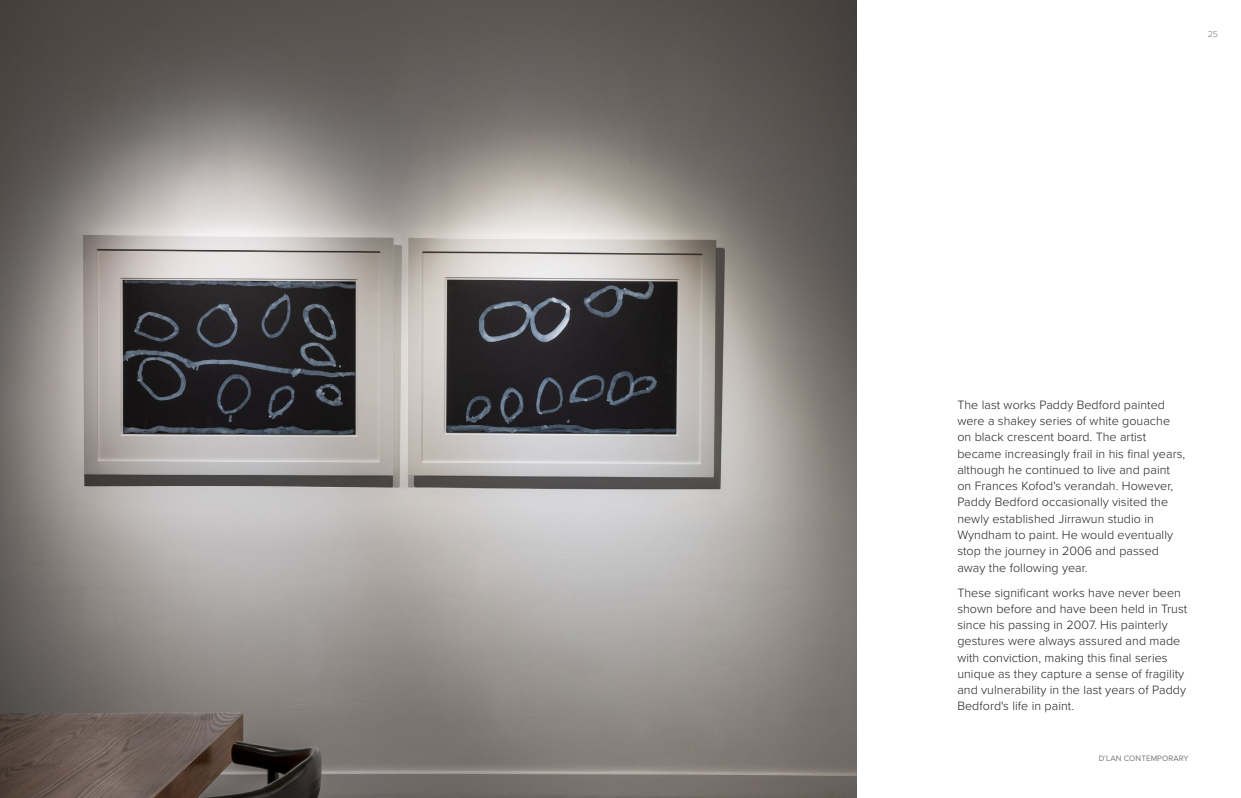
<style>
.page{position:relative;width:1241px;height:798px;background:#fff}
.page>*{position:absolute;margin:0;border:0;box-sizing:border-box;transform-origin:0 0}
.essay_text{font:300 12.5px/16.2px "Proxima Nova";letter-spacing:.005em;color:#231f20}
.t1{font:300 8.75px "Proxima Nova";color:#76787b}
.t2{font:8.12px "Proxima Nova";letter-spacing:.005em;color:#76787b}
</style>
<div class="page">
<img style="left:0;top:0;width:856px;height:797px">
<p class="t1" style="left:1207px;top:28px;width:12px">25</p>
<p class="essay_text" style="left:957px;top:396px;width:229px">The last works Paddy Bedford painted were a shakey series of white gouache on black crescent board. The artist became increasingly frail in his final years, although he continued to live and paint on Frances Kofod's verandah. However, Paddy Bedford occasionally visited the newly established Jirrawun studio in Wyndham to paint. He would eventually stop the journey in 2006 and passed away the following year.</p>
<p class="essay_text" style="left:957px;top:583px;width:231px">These significant works have never been shown before and have been held in Trust since his passing in 2007. His painterly gestures were always assured and made with conviction, making this final series unique as they capture a sense of fragility and vulnerability in the last years of Paddy Bedford's life in paint.</p>
<p class="t2" style="left:1098px;top:751px;width:91px">D’LAN CONTEMPORARY</p>
</div>
